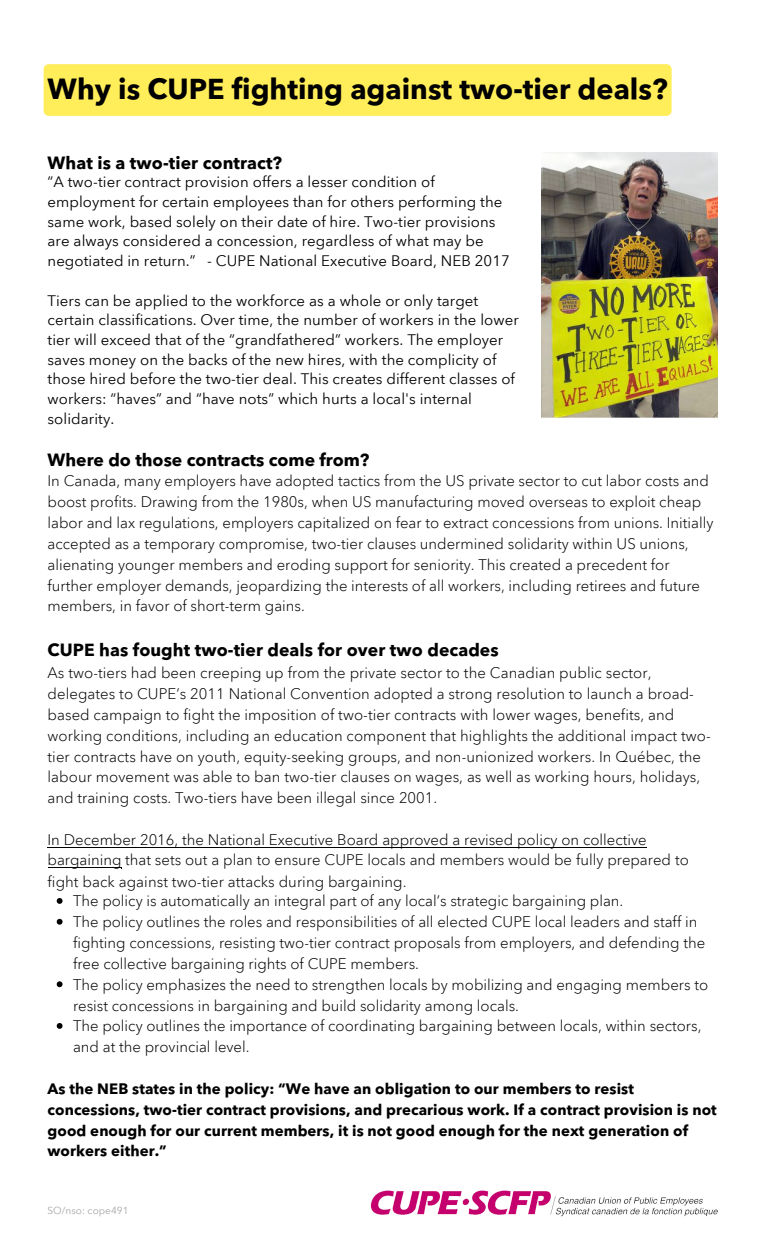
<style>
.page{position:relative;width:765px;height:1260px;background:#fff}
.page>*{position:absolute;margin:0;border:0;box-sizing:border-box;transform-origin:0 0}
.t1{font:700 28.75px "Avenir Next Arabic";color:#000}
.t2{font:700 17.5px "Avenir Next Arabic";letter-spacing:.005em;color:#000}
.t3{font:300 15px/20.9px "Avenir Next Arabic";color:#000}
.t4{font:15px/19.8px "Avenir Next Arabic";letter-spacing:.005em;color:#000}
.t5{font:700 15px/20.9px "Avenir Next Arabic";letter-spacing:.005em;color:#000}
.t6{font:10px "Avenir Next Arabic";letter-spacing:.005em;color:#a6a6a6}
</style>
<div class="page">
<img style="left:541px;top:153px;width:177px;height:265px">
<div style="left:44px;top:64px;width:628px;height:52px;background:#ffee59;border-radius:5px"></div>
<svg style="left:57px;top:898px;width:6px;height:6px"></svg>
<svg style="left:57px;top:919px;width:6px;height:6px"></svg>
<svg style="left:57px;top:981px;width:6px;height:6px"></svg>
<svg style="left:57px;top:1023px;width:6px;height:6px"></svg>
<img style="left:371px;top:1190px;width:347px;height:27px">
<hr style="left:48px;top:847px;width:416px;height:1px;background:#000">
<hr style="left:465px;top:847px;width:182px;height:1px;background:#000">
<hr style="left:48px;top:867px;width:73px;height:1px;background:#000">
<p class="t1" style="left:48px;top:72px;width:622px">Why is CUPE fighting against two-tier deals?</p>
<h1 class="t2" style="left:48px;top:152px;width:236px">What is a two-tier contract?</h1>
<h1 class="t4" style="left:48px;top:172px;width:464px">“A two-tier contract provision offers a lesser condition of employment for certain employees than for others performing the same work, based solely on their date of hire. Two-tier provisions are always considered a concession, regardless of what may be negotiated in return.” - CUPE National Executive Board, NEB 2017</h1>
<h3 class="t4" style="left:48px;top:291px;width:473px">Tiers can be applied to the workforce as a whole or only target certain classifications. Over time, the number of workers in the lower tier will exceed that of the “grandfathered” workers. The employer saves money on the backs of the new hires, with the complicity of those hired before the two-tier deal. This creates different classes of workers: “haves” and “have nots” which hurts a local's internal solidarity.</h3>
<h3 class="t2" style="left:48px;top:449px;width:324px">Where do those contracts come from?</h3>
<p class="t3" style="left:48px;top:471px;width:667px">In Canada, many employers have adopted tactics from the US private sector to cut labor costs and boost profits. Drawing from the 1980s, when US manufacturing moved overseas to exploit cheap labor and lax regulations, employers capitalized on fear to extract concessions from unions. Initially accepted as a temporary compromise, two-tier clauses undermined solidarity within US unions, alienating younger members and eroding support for seniority. This created a precedent for further employer demands, jeopardizing the interests of all workers, including retirees and future members, in favor of short-term gains.</p>
<p class="t2" style="left:48px;top:640px;width:453px">CUPE has fought two-tier deals for over two decades</p>
<p class="t3" style="left:48px;top:663px;width:665px">As two-tiers had been creeping up from the private sector to the Canadian public sector, delegates to CUPE’s 2011 National Convention adopted a strong resolution to launch a broad&shy;based campaign to fight the imposition of two-tier contracts with lower wages, benefits, and working conditions, including an education component that highlights the additional impact two&shy;tier contracts have on youth, equity-seeking groups, and non-unionized workers. In Québec, the labour movement was able to ban two-tier clauses on wages, as well as working hours, holidays, and training costs. Two-tiers have been illegal since 2001.</p>
<p class="t3" style="left:48px;top:829px;width:643px">In December 2016, the National Executive Board approved a revised policy on collective bargaining that sets out a plan to ensure CUPE locals and members would be fully prepared to fight back against two-tier attacks during bargaining.</p>
<p class="t3" style="left:73px;top:891px;width:626px">The policy is automatically an integral part of any local’s strategic bargaining plan.<br>The policy outlines the roles and responsibilities of all elected CUPE local leaders and staff in</p>
<p class="t3" style="left:73px;top:932px;width:637px">fighting concessions, resisting two-tier contract proposals from employers, and defending the free collective bargaining rights of CUPE members.<br>The policy emphasizes the need to strengthen locals by mobilizing and engaging members to</p>
<h2 class="t3" style="left:73px;top:995px;width:630px">resist concessions in bargaining and build solidarity among locals.<br>The policy outlines the importance of coordinating bargaining between locals, within sectors,</h2>
<p class="t3" style="left:73px;top:1037px;width:178px">and at the provincial level.</p>
<p class="t5" style="left:48px;top:1078px;width:588px">As the NEB states in the policy: “We have an obligation to our members to resist</p>
<p class="t5" style="left:48px;top:1099px;width:671px">concessions, two-tier contract provisions, and precarious work. If a contract provision is not good enough for our current members, it is not good enough for the next generation of workers either.”</p>
<p class="t6" style="left:48px;top:1205px;width:82px">SO/nso: cope491</p>
</div>
